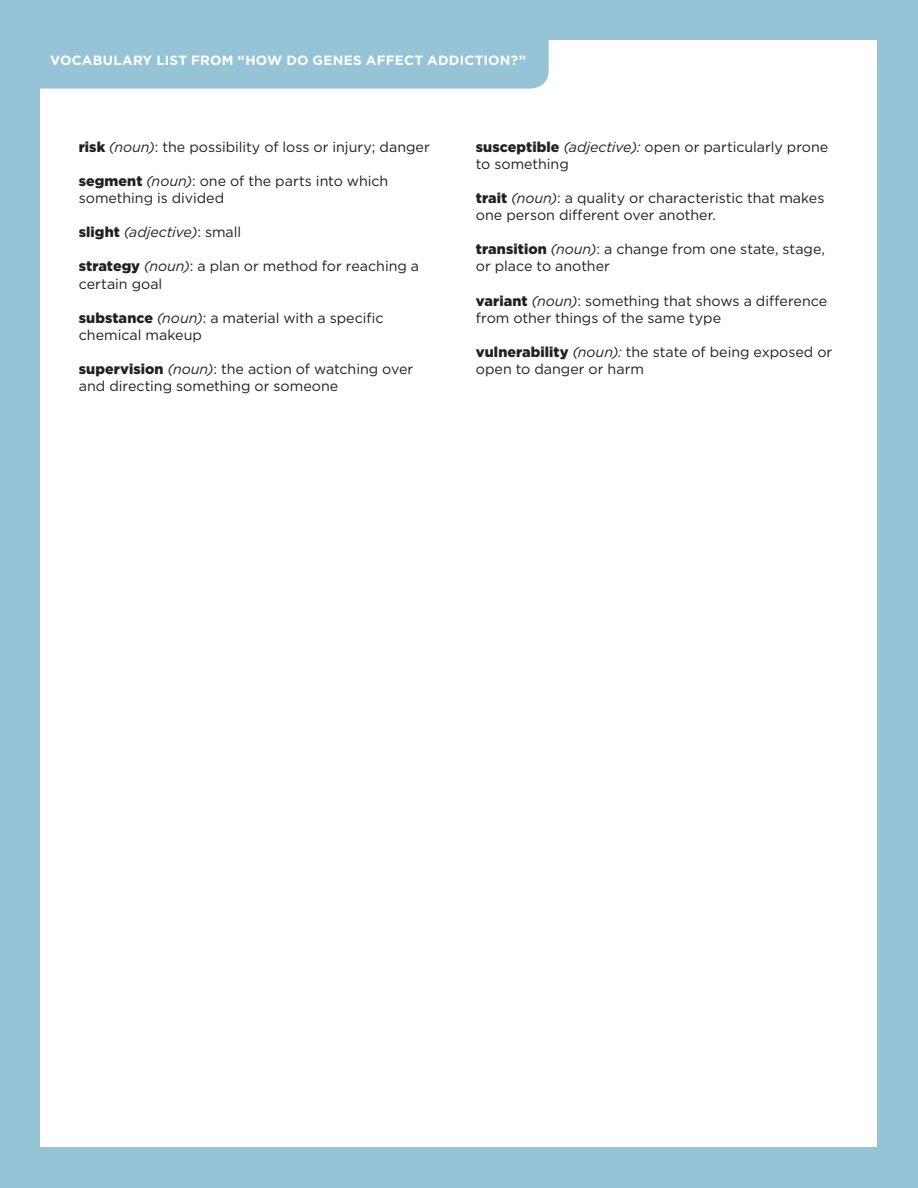
<style>
.page{position:relative;width:918px;height:1188px;background:#95c4d7}
.page>*{position:absolute;margin:0;border:0;box-sizing:border-box;transform-origin:0 0}
.t1{font:14.25px/17.1px "Gotham";color:#231f20}
.t2{font:italic 14.25px "Gotham";letter-spacing:-.005em;color:#231f20}
.interviewP1{font:700 13.5px "Gotham";letter-spacing:.015em;color:#fff}
.s1{font-weight:900}
.s2{font-style:italic}
.s3{font-weight:900;font-style:normal}
.s4{font-style:normal}
</style>
<div class="page">
<div style="left:40px;top:40px;width:838px;height:1108px;background:#fff"></div>
<div style="left:22px;top:27px;width:527px;height:62px;background:#95c4d7"></div>
<p class="interviewP1" style="left:50px;top:51px;width:477px">VOCABULARY LIST FROM “HOW DO GENES AFFECT ADDICTION?”</p>
<p class="t1" style="left:79px;top:138px;width:353px"><span class="s1">risk</span> <span class="s2">(noun)</span>: the possibility of loss or injury; danger</p>
<p class="t1" style="left:79px;top:172px;width:311px"><span class="s1">segment</span> <span class="s2">(noun)</span>: one of the parts into which something is divided</p>
<p class="t2" style="left:79px;top:223px;width:164px"><span class="s3">slight</span> (adjective)<span class="s4">: small</span></p>
<p class="t1" style="left:79px;top:258px;width:342px"><span class="s1">strategy</span> <span class="s2">(noun)</span>: a plan or method for reaching a certain goal</p>
<p class="t1" style="left:79px;top:309px;width:306px"><span class="s1">substance</span> <span class="s2">(noun)</span>: a material with a specific chemical makeup</p>
<p class="t1" style="left:79px;top:360px;width:336px"><span class="s1">supervision</span> <span class="s2">(noun)</span>: the action of watching over and directing something or someone</p>
<p class="t1" style="left:476px;top:138px;width:354px"><span class="s1">susceptible</span> <span class="s2">(adjective):</span> open or particularly prone to something</p>
<p class="t1" style="left:476px;top:189px;width:350px"><span class="s1">trait</span> <span class="s2">(noun)</span>: a quality or characteristic that makes one person different over another.</p>
<p class="t1" style="left:476px;top:241px;width:351px"><span class="s1">transition</span> <span class="s2">(noun)</span>: a change from one state, stage, or place to another</p>
<p class="t1" style="left:476px;top:292px;width:353px"><span class="s1">variant</span> <span class="s2">(noun)</span>: something that shows a difference from other things of the same type</p>
<p class="t1" style="left:476px;top:343px;width:358px"><span class="s1">vulnerability</span> <span class="s2">(noun):</span> the state of being exposed or open to danger or harm</p>
</div>
